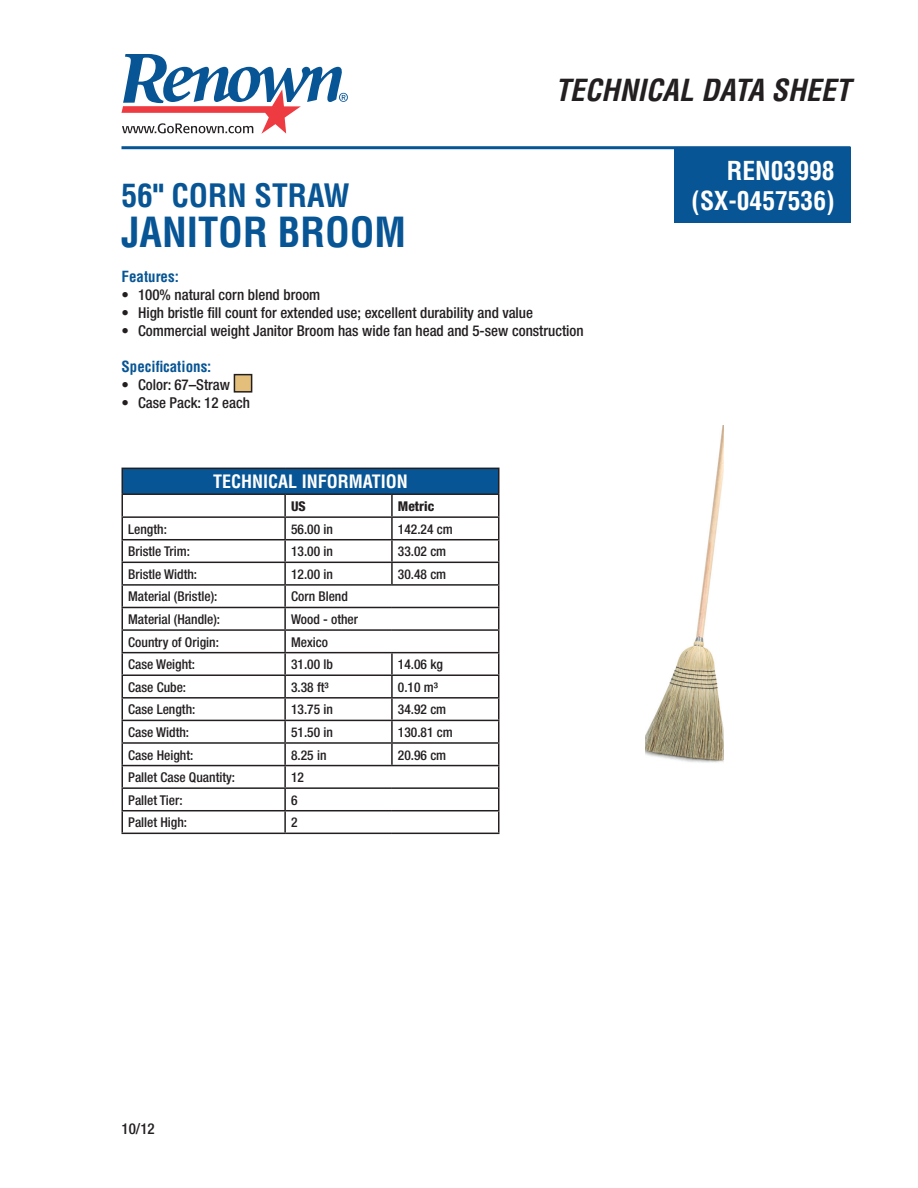
<style>
.page{position:relative;width:918px;height:1188px;background:#fff}
.page>*{position:absolute;margin:0;border:0;box-sizing:border-box;transform-origin:0 0}
.t1{font:700 condensed 40.5px "Helvetica";color:#075595}
.t2{font:700 condensed 31.5px "Helvetica";color:#075595}
.t3{font:italic 700 condensed 29.7px "Helvetica";color:#231f20}
.t4{font:700 condensed 25.5px/30.6px "Helvetica";color:#fff;text-align:right}
.t5{font:700 condensed 18px "Helvetica";color:#fff}
.t6{font:500 condensed 15px "Helvetica Neue";color:#231f20}
.t7{font:700 condensed 15px "Helvetica";color:#075595}
.t8{font:500 condensed 13.5px "Helvetica Neue";color:#231f20}
.t9{font:800 condensed 13.5px "Helvetica Neue";color:#231f20}
</style>
<div class="page">
<svg style="left:121px;top:54px;width:227px;height:80px"></svg>
<hr style="left:122px;top:146px;width:728px;height:3px;background:#075595">
<div style="left:234px;top:375px;width:18px;height:17px;background:#e3bf7b"></div>
<div style="left:234px;top:374px;width:18px;height:19px;border:2px solid #231f20"></div>
<div style="left:122px;top:468px;width:377px;height:26px;background:#075595"></div>
<hr style="left:122px;top:493px;width:163px;height:2px;background:#231f20">
<hr style="left:285px;top:493px;width:107px;height:2px;background:#231f20">
<hr style="left:284px;top:495px;width:2px;height:21px;background:#231f20">
<hr style="left:392px;top:493px;width:107px;height:2px;background:#231f20">
<hr style="left:122px;top:516px;width:163px;height:2px;background:#231f20">
<hr style="left:285px;top:516px;width:107px;height:2px;background:#231f20">
<hr style="left:284px;top:518px;width:2px;height:21px;background:#231f20">
<hr style="left:392px;top:516px;width:107px;height:2px;background:#231f20">
<hr style="left:122px;top:539px;width:163px;height:1px;background:#231f20">
<hr style="left:285px;top:539px;width:107px;height:1px;background:#231f20">
<hr style="left:284px;top:540px;width:2px;height:22px;background:#231f20">
<hr style="left:392px;top:539px;width:107px;height:1px;background:#231f20">
<hr style="left:122px;top:562px;width:163px;height:1px;background:#231f20">
<hr style="left:285px;top:562px;width:107px;height:1px;background:#231f20">
<hr style="left:284px;top:563px;width:2px;height:21px;background:#231f20">
<hr style="left:392px;top:562px;width:107px;height:1px;background:#231f20">
<hr style="left:122px;top:584px;width:163px;height:2px;background:#231f20">
<hr style="left:285px;top:584px;width:107px;height:2px;background:#231f20">
<hr style="left:284px;top:586px;width:2px;height:21px;background:#231f20">
<hr style="left:392px;top:584px;width:107px;height:2px;background:#231f20">
<hr style="left:122px;top:607px;width:163px;height:1px;background:#231f20">
<hr style="left:285px;top:607px;width:107px;height:1px;background:#231f20">
<hr style="left:284px;top:608px;width:2px;height:21px;background:#231f20">
<hr style="left:392px;top:607px;width:107px;height:1px;background:#231f20">
<hr style="left:122px;top:629px;width:163px;height:2px;background:#231f20">
<hr style="left:285px;top:629px;width:107px;height:2px;background:#231f20">
<hr style="left:284px;top:631px;width:2px;height:21px;background:#231f20">
<hr style="left:392px;top:629px;width:107px;height:2px;background:#231f20">
<hr style="left:122px;top:652px;width:163px;height:1px;background:#231f20">
<hr style="left:285px;top:652px;width:107px;height:1px;background:#231f20">
<hr style="left:284px;top:653px;width:2px;height:21px;background:#231f20">
<hr style="left:392px;top:652px;width:107px;height:1px;background:#231f20">
<hr style="left:122px;top:674px;width:163px;height:2px;background:#231f20">
<hr style="left:285px;top:674px;width:107px;height:2px;background:#231f20">
<hr style="left:284px;top:676px;width:2px;height:21px;background:#231f20">
<hr style="left:392px;top:674px;width:107px;height:2px;background:#231f20">
<hr style="left:122px;top:697px;width:163px;height:2px;background:#231f20">
<hr style="left:285px;top:697px;width:107px;height:2px;background:#231f20">
<hr style="left:284px;top:699px;width:2px;height:21px;background:#231f20">
<hr style="left:392px;top:697px;width:107px;height:2px;background:#231f20">
<hr style="left:122px;top:720px;width:163px;height:1px;background:#231f20">
<hr style="left:285px;top:720px;width:107px;height:1px;background:#231f20">
<hr style="left:284px;top:721px;width:2px;height:21px;background:#231f20">
<hr style="left:392px;top:720px;width:107px;height:1px;background:#231f20">
<hr style="left:122px;top:742px;width:163px;height:2px;background:#231f20">
<hr style="left:285px;top:742px;width:107px;height:2px;background:#231f20">
<hr style="left:284px;top:744px;width:2px;height:21px;background:#231f20">
<hr style="left:392px;top:742px;width:107px;height:2px;background:#231f20">
<hr style="left:122px;top:765px;width:163px;height:1px;background:#231f20">
<hr style="left:285px;top:765px;width:107px;height:1px;background:#231f20">
<hr style="left:284px;top:766px;width:2px;height:21px;background:#231f20">
<hr style="left:392px;top:765px;width:107px;height:1px;background:#231f20">
<hr style="left:122px;top:787px;width:163px;height:2px;background:#231f20">
<hr style="left:285px;top:787px;width:107px;height:2px;background:#231f20">
<hr style="left:284px;top:789px;width:2px;height:21px;background:#231f20">
<hr style="left:392px;top:787px;width:107px;height:2px;background:#231f20">
<hr style="left:122px;top:810px;width:163px;height:1px;background:#231f20">
<hr style="left:285px;top:810px;width:107px;height:1px;background:#231f20">
<hr style="left:284px;top:811px;width:2px;height:22px;background:#231f20">
<hr style="left:392px;top:810px;width:107px;height:1px;background:#231f20">
<hr style="left:122px;top:833px;width:163px;height:1px;background:#231f20">
<hr style="left:285px;top:833px;width:107px;height:1px;background:#231f20">
<hr style="left:392px;top:833px;width:107px;height:1px;background:#231f20">
<hr style="left:122px;top:468px;width:163px;height:1px;background:#231f20">
<hr style="left:285px;top:468px;width:107px;height:1px;background:#231f20">
<hr style="left:392px;top:468px;width:107px;height:1px;background:#231f20">
<hr style="left:391px;top:495px;width:2px;height:21px;background:#231f20">
<hr style="left:391px;top:518px;width:2px;height:21px;background:#231f20">
<hr style="left:391px;top:540px;width:2px;height:22px;background:#231f20">
<hr style="left:391px;top:563px;width:2px;height:21px;background:#231f20">
<hr style="left:391px;top:653px;width:2px;height:21px;background:#231f20">
<hr style="left:391px;top:676px;width:2px;height:21px;background:#231f20">
<hr style="left:391px;top:699px;width:2px;height:21px;background:#231f20">
<hr style="left:391px;top:721px;width:2px;height:21px;background:#231f20">
<hr style="left:391px;top:744px;width:2px;height:21px;background:#231f20">
<svg style="left:122px;top:469px;width:1px;height:364px"></svg>
<svg style="left:498px;top:469px;width:1px;height:364px"></svg>
<img style="left:645px;top:425px;width:79px;height:338px">
<div style="left:674px;top:148px;width:176px;height:75px;background:#075595"></div>
<p class="t3" style="left:555px;top:72px;width:297px">TECHNICAL DATA SHEET</p>
<p class="t2" style="left:122px;top:176px;width:230px">56" CORN STRAW</p>
<p class="t1" style="left:122px;top:208px;width:286px">JANITOR BROOM</p>
<p class="t7" style="left:122px;top:267px;width:59px">Features:</p>
<p class="t6" style="left:122px;top:285px;width:200px">• 100% natural corn blend broom</p>
<p class="t6" style="left:122px;top:303px;width:413px">• High bristle fill count for extended use; excellent durability and value</p>
<p class="t6" style="left:122px;top:321px;width:464px">• Commercial weight Janitor Broom has wide fan head and 5-sew construction</p>
<p class="t7" style="left:122px;top:357px;width:91px">Specifications:</p>
<p class="t6" style="left:122px;top:375px;width:110px">• Color: 67–Straw</p>
<p class="t6" style="left:122px;top:393px;width:130px">• Case Pack: 12 each</p>
<p class="t5" style="left:213px;top:471px;width:196px">TECHNICAL INFORMATION</p>
<p class="t9" style="left:291px;top:498px;width:16px">US</p>
<p class="t9" style="left:398px;top:498px;width:38px">Metric</p>
<p class="t8" style="left:128px;top:521px;width:40px">Length:</p>
<p class="t8" style="left:291px;top:521px;width:43px">56.00 in</p>
<p class="t8" style="left:398px;top:521px;width:56px">142.24 cm</p>
<p class="t8" style="left:128px;top:543px;width:63px">Bristle Trim:</p>
<p class="t8" style="left:291px;top:543px;width:43px">13.00 in</p>
<p class="t8" style="left:398px;top:543px;width:50px">33.02 cm</p>
<p class="t8" style="left:128px;top:566px;width:70px">Bristle Width:</p>
<p class="t8" style="left:291px;top:566px;width:43px">12.00 in</p>
<p class="t8" style="left:398px;top:566px;width:50px">30.48 cm</p>
<p class="t8" style="left:128px;top:589px;width:91px">Material (Bristle):</p>
<p class="t8" style="left:291px;top:589px;width:58px">Corn Blend</p>
<p class="t8" style="left:128px;top:611px;width:93px">Material (Handle):</p>
<p class="t8" style="left:291px;top:611px;width:68px">Wood - other</p>
<p class="t8" style="left:128px;top:634px;width:92px">Country of Origin:</p>
<p class="t8" style="left:291px;top:634px;width:38px">Mexico</p>
<p class="t8" style="left:128px;top:656px;width:68px">Case Weight:</p>
<p class="t8" style="left:291px;top:656px;width:43px">31.00 lb</p>
<p class="t8" style="left:398px;top:656px;width:47px">14.06 kg</p>
<p class="t8" style="left:128px;top:679px;width:59px">Case Cube:</p>
<p class="t8" style="left:291px;top:679px;width:39px">3.38 ft³</p>
<p class="t8" style="left:398px;top:679px;width:42px">0.10 m³</p>
<p class="t8" style="left:128px;top:702px;width:69px">Case Length:</p>
<p class="t8" style="left:291px;top:702px;width:43px">13.75 in</p>
<p class="t8" style="left:398px;top:702px;width:50px">34.92 cm</p>
<p class="t8" style="left:128px;top:724px;width:62px">Case Width:</p>
<p class="t8" style="left:291px;top:724px;width:43px">51.50 in</p>
<p class="t8" style="left:398px;top:724px;width:56px">130.81 cm</p>
<p class="t8" style="left:128px;top:747px;width:67px">Case Height:</p>
<p class="t8" style="left:291px;top:747px;width:37px">8.25 in</p>
<p class="t8" style="left:398px;top:747px;width:50px">20.96 cm</p>
<p class="t8" style="left:128px;top:769px;width:108px">Pallet Case Quantity:</p>
<p class="t8" style="left:291px;top:769px;width:14px">12</p>
<p class="t8" style="left:128px;top:792px;width:56px">Pallet Tier:</p>
<p class="t8" style="left:291px;top:792px;width:8px">6</p>
<p class="t8" style="left:128px;top:814px;width:60px">Pallet High:</p>
<p class="t8" style="left:291px;top:814px;width:8px">2</p>
<p class="t4" style="left:692px;top:155px;width:145px">REN03998 (SX-0457536)</p>
<p class="t6" style="left:122px;top:1120px;width:35px">10/12</p>
</div>
